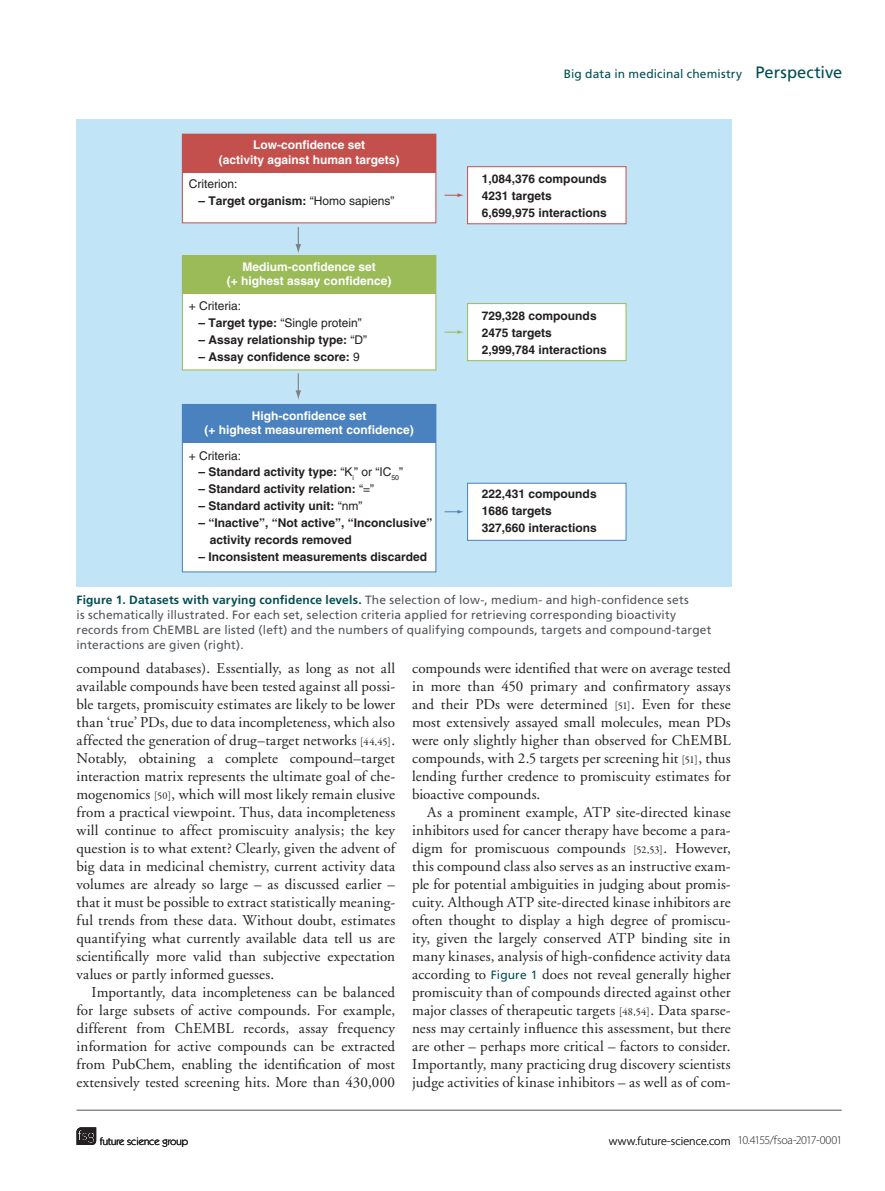
<style>
.page{position:relative;width:885px;height:1191px;background:#fff}
.page>*{position:absolute;margin:0;border:0;box-sizing:border-box;transform-origin:0 0}
.t1{font:15px/18px "Adobe Garamond";letter-spacing:.01em;color:#231f20;text-align:justify}
.t2{font:700 12px/17px "Helvetica LT Std";color:#231f20}
.t3{font:12px/15px "Frutiger";letter-spacing:.01em;color:#52555a}
.t4{font:700 12px/14.4px "Helvetica LT Std";color:#fff;text-align:center}
.t5{font:12px "Helvetica LT Std";color:#231f20}
.t6{font:300 12px "Myriad Pro";color:#231f20}
.t7{font:12px "Frutiger";letter-spacing:.01em;color:#004f51}
.t8{font:10.5px "Itc Kabel";color:#231f20}
.s1{font-weight:400}
.s2{font-weight:700}
.s3{font-size:16.5px}
.s4{font-weight:700;color:#004f51}
.s5{font-family:"Garamond Premr Pro";font-size:10.5px}
.s6{font-family:"Frutiger";font-size:12px;color:#004f51}
</style>
<div class="page">
<hr style="left:77px;top:1109px;width:764px;height:1px;background:#52555a">
<svg style="left:77px;top:1127px;width:19px;height:18px"></svg>
<div style="left:77px;top:119px;width:654px;height:468px;background:#c1e4f7"></div>
<div style="left:182px;top:134px;width:254px;height:89px;background:#fff"></div>
<div style="left:467px;top:166px;width:159px;height:58px;background:#fff;border:1px solid #c3504d"></div>
<div style="left:467px;top:303px;width:159px;height:58px;background:#fff;border:1px solid #9abb58"></div>
<div style="left:467px;top:483px;width:159px;height:58px;background:#fff;border:1px solid #4a81bf"></div>
<div style="left:182px;top:255px;width:254px;height:115px;background:#fff;border:1px solid #9abb58"></div>
<div style="left:182px;top:404px;width:254px;height:168px;background:#fff"></div>
<div style="left:182px;top:404px;width:254px;height:38px;background:#4a81bf"></div>
<div style="left:182px;top:256px;width:254px;height:38px;background:#9abb58"></div>
<div style="left:182px;top:134px;width:254px;height:38px;background:#c3504d"></div>
<svg style="left:444px;top:193px;width:20px;height:4px"></svg>
<svg style="left:444px;top:330px;width:20px;height:4px"></svg>
<svg style="left:444px;top:510px;width:20px;height:3px"></svg>
<svg style="left:295px;top:227px;width:6px;height:26px"></svg>
<svg style="left:295px;top:373px;width:6px;height:27px"></svg>
<p class="t4" style="left:219px;top:138px;width:182px">Low-confidence set<br>(activity against human targets)</p>
<p class="t5" style="left:189px;top:177px;width:50px">Criterion:</p>
<p class="t2" style="left:198px;top:192px;width:198px">– Target organism: <span class="s1">“Homo sapiens”</span></p>
<p class="t4" style="left:227px;top:259px;width:166px">Medium-confidence set<br>(+ highest assay confidence)</p>
<p class="t5" style="left:189px;top:299px;width:54px">+ Criteria:</p>
<p class="t5" style="left:198px;top:316px;width:165px"><span class="s2">– Target type:</span> “Single protein”</p>
<p class="t2" style="left:198px;top:331px;width:170px">– Assay relationship type: <span class="s1">“D”</span></p>
<p class="t2" style="left:198px;top:348px;width:163px">– Assay confidence score: <span class="s1">9</span></p>
<p class="t4" style="left:204px;top:408px;width:211px">High-confidence set<br>(+ highest measurement confidence)</p>
<p class="t5" style="left:189px;top:448px;width:54px">+ Criteria:</p>
<p class="t2" style="left:198px;top:463px;width:206px">– Standard activity type: <span class="s1">“K</span><sub>i</sub><span class="s1">” or “IC</span><sub>50</sub><span class="s1">”</span></p>
<p class="t2" style="left:198px;top:480px;width:177px">– Standard activity relation: <span class="s1">“=”</span></p>
<p class="t2" style="left:198px;top:497px;width:166px">– Standard activity unit: <span class="s1">“nm”</span></p>
<p class="t2" style="left:210px;top:514px;width:224px;text-indent:-11px">– “Inactive”, “Not active”, “Inconclusive” activity records removed</p>
<p class="t2" style="left:198px;top:548px;width:230px">– Inconsistent measurements discarded</p>
<p class="t7" style="left:563px;top:67px;width:280px">Big data in medicinal chemistry <span class="s3">Perspective</span></p>
<p class="t2" style="left:482px;top:170px;width:126px">1,084,376 compounds<br>4231 targets<br>6,699,975 interactions</p>
<p class="t2" style="left:482px;top:307px;width:126px">729,328 compounds<br>2475 targets<br>2,999,784 interactions</p>
<p class="t2" style="left:482px;top:485px;width:116px">222,431 compounds<br>1686 targets<br>327,660 interactions</p>
<p class="t3" style="left:77px;top:592px;width:636px"><span class="s4">Figure 1. Datasets with varying confidence levels.</span> The selection of low-, medium- and high-confidence sets<br>is schematically illustrated. For each set, selection criteria applied for retrieving corresponding bioactivity records from ChEMBL are listed (left) and the numbers of qualifying compounds, targets and compound-target interactions are given (right).</p>
<p class="t1" style="left:77px;top:659px;width:320px">compound databases). Essentially, as long as not all available compounds have been tested against all possi&shy;ble targets, promiscuity estimates are likely to be lower than ‘true’ PDs, due to data incompleteness, which also affected the generation of drug–target networks <span class="s5">[44,45]</span>.<br>Notably, obtaining a complete compound–target interaction matrix represents the ultimate goal of che&shy;mogenomics <span class="s5">[50]</span>, which will most likely remain elusive from a practical viewpoint. Thus, data incompleteness will continue to affect promiscuity analysis; the key question is to what extent? Clearly, given the advent of big data in medicinal chemistry, current activity data volumes are already so large – as discussed earlier – that it must be possible to extract statistically meaning&shy;ful trends from these data. Without doubt, estimates quantifying what currently available data tell us are scientifically more valid than subjective expectation values or partly informed guesses.</p>
<p class="t1" style="left:77px;top:983px;width:320px;text-indent:15px">Importantly, data incompleteness can be balanced for large subsets of active compounds. For example, different from ChEMBL records, assay frequency information for active compounds can be extracted from PubChem, enabling the identification of most extensively tested screening hits. More than 430,000</p>
<p class="t1" style="left:412px;top:659px;width:320px">compounds were identified that were on average tested in more than 450 primary and confirmatory assays and their PDs were determined <span class="s5">[51]</span>. Even for these most extensively assayed small molecules, mean PDs were only slightly higher than observed for ChEMBL compounds, with 2.5 targets per screening hit <span class="s5">[51]</span>, thus lending further credence to promiscuity estimates for bioactive compounds.</p>
<p class="t1" style="left:412px;top:803px;width:320px;text-indent:15px">As a prominent example, ATP site-directed kinase inhibitors used for cancer therapy have become a para&shy;digm for promiscuous compounds <span class="s5">[52,53]</span>. However, this compound class also serves as an instructive exam&shy;ple for potential ambiguities in judging about promis&shy;cuity. Although ATP site-directed kinase inhibitors are often thought to display a high degree of promiscu&shy;ity, given the largely conserved ATP binding site in many kinases, analysis of high-confidence activity data according to <span class="s6">Figure 1</span> does not reveal generally higher promiscuity than of compounds directed against other major classes of therapeutic targets <span class="s5">[48,54]</span>. Data sparse&shy;ness may certainly influence this assessment, but there are other – perhaps more critical – factors to consider.<br>Importantly, many practicing drug discovery scientists judge activities of kinase inhibitors – as well as of com-</p>
<p class="t8" style="left:100px;top:1135px;width:90px">future science group</p>
<p class="t6" style="left:608px;top:1134px;width:235px">www.future-science.com 10.4155/fsoa-2017-0001</p>
</div>
